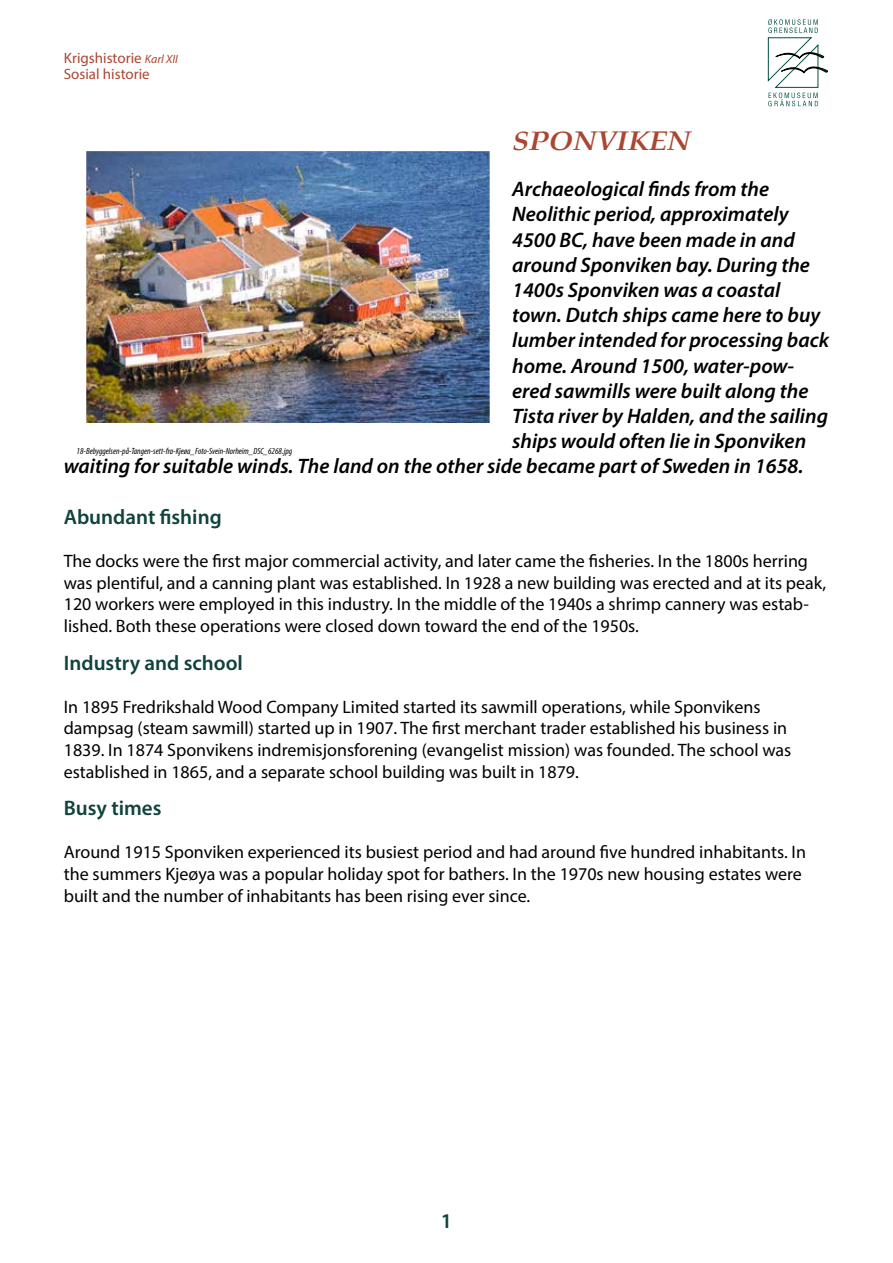
<style>
.page{position:relative;width:893px;height:1263px;background:#fff}
.page>*{position:absolute;margin:0;border:0;box-sizing:border-box;transform-origin:0 0}
.t1{font:italic 700 27px "Palatino";color:#aa4632;scale:1.1 1}
.t2{font:italic 600 21px "Myriad Pro";color:#000}
.t3{font:600 21px "Myriad Pro";color:#10433b}
.t4{font:18px/21.6px "Myriad Pro";color:#000}
.t5{font:15px/15.8px "Myriad Pro";color:#aa4632}
.t6{font:italic condensed 9px "Myriad Pro";color:#000}
.s1{font-style:italic;font-size:12px}
</style>
<div class="page">
<svg style="left:768px;top:19px;width:60px;height:87px"></svg>
<img style="left:87px;top:152px;width:402px;height:271px">
<p class="t5" style="left:64px;top:50px;width:116px">Krigshistorie <span class="s1">Karl XII<br></span>Sosial historie</p>
<h1 class="t1" style="left:512px;top:118px;width:164px">SPONVIKEN</h1>
<p class="t2" style="left:512px;top:176px;width:258px">Archaeological finds from the</p>
<p class="t2" style="left:512px;top:201px;width:278px">Neolithic period, approximately</p>
<p class="t2" style="left:512px;top:226px;width:284px">4500 BC, have been made in and</p>
<p class="t2" style="left:512px;top:251px;width:299px">around Sponviken bay. During the</p>
<p class="t2" style="left:512px;top:277px;width:270px">1400s Sponviken was a coastal</p>
<p class="t2" style="left:512px;top:302px;width:310px">town. Dutch ships came here to buy</p>
<p class="t2" style="left:512px;top:327px;width:318px">lumber intended for processing back</p>
<p class="t2" style="left:512px;top:352px;width:284px">home. Around 1500, water-pow-</p>
<p class="t2" style="left:512px;top:377px;width:298px">ered sawmills were built along the</p>
<p class="t2" style="left:512px;top:403px;width:317px">Tista river by Halden, and the sailing</p>
<p class="t2" style="left:512px;top:428px;width:296px">ships would often lie in Sponviken</p>
<p class="t2" style="left:64px;top:453px;width:741px">waiting for suitable winds. The land on the other side became part of Sweden in 1658.</p>
<p class="t3" style="left:64px;top:504px;width:159px">Abundant fishing</p>
<p class="t4" style="left:64px;top:550px;width:764px">The docks were the first major commercial activity, and later came the fisheries. In the 1800s herring was plentiful, and a canning plant was established. In 1928 a new building was erected and at its peak, 120 workers were employed in this industry. In the middle of the 1940s a shrimp cannery was estab&shy;lished. Both these operations were closed down toward the end of the 1950s.</p>
<p class="t3" style="left:64px;top:649px;width:181px">Industry and school</p>
<p class="t4" style="left:64px;top:696px;width:729px">In 1895 Fredrikshald Wood Company Limited started its sawmill operations, while Sponvikens dampsag (steam sawmill) started up in 1907. The first merchant trader established his business in 1839. In 1874 Sponvikens indremisjonsforening (evangelist mission) was founded. The school was established in 1865, and a separate school building was built in 1879.</p>
<p class="t3" style="left:64px;top:795px;width:99px">Busy times</p>
<p class="t4" style="left:64px;top:841px;width:744px">Around 1915 Sponviken experienced its busiest period and had around five hundred inhabitants. In the summers Kjeøya was a popular holiday spot for bathers. In the 1970s new housing estates were built and the number of inhabitants has been rising ever since.</p>
<p class="t6" style="left:77px;top:445px;width:217px">18-Bebyggelsen-på-Tangen-sett-fra-Kjeøa_Foto-Svein-Norheim_DSC_6268.jpg</p>
<p class="t3" style="left:441px;top:1207px;width:13px">1</p>
</div>
